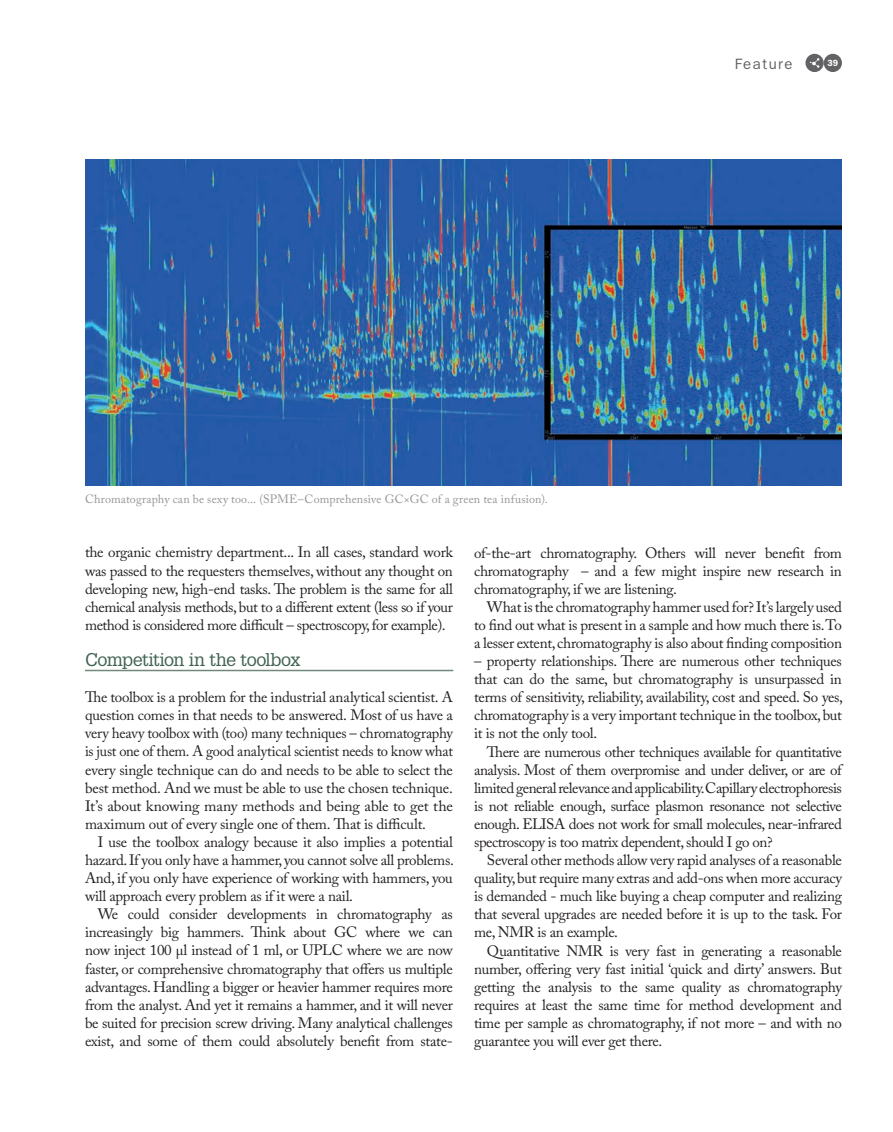
<style>
.page{position:relative;width:893px;height:1132px;background:#fff}
.page>*{position:absolute;margin:0;border:0;box-sizing:border-box;transform-origin:0 0}
.t1{font:18px "Glypha LT Std";letter-spacing:-.025em;color:#406251}
.t2{font:15px/18px "Adobe Caslon Pro";letter-spacing:-.02em;color:#231f20;text-align:justify}
.t3{font:15px "ITC Franklin Gothic Std";letter-spacing:.1em;color:#636366}
.t4{font:12px "Adobe Caslon Pro";letter-spacing:.01em;color:#939598}
.t5{font:600 9px "ITC Franklin Gothic Std";color:#fff}
</style>
<div class="page">
<hr style="left:85px;top:669px;width:368px;height:2px;background:#73887c">
<div style="left:824px;top:54px;width:18px;height:18px;background:#636366;border-radius:50%"></div>
<svg style="left:805px;top:54px;width:19px;height:18px"></svg>
<svg style="left:810px;top:58px;width:9px;height:10px"></svg>
<img style="left:85px;top:159px;width:757px;height:326px">
<p class="t4" style="left:85px;top:492px;width:464px">Chromatography can be sexy too... (SPME–Comprehensive GC×GC of a green tea infusion).</p>
<p class="t3" style="left:735px;top:56px;width:59px">Feature</p>
<p class="t5" style="left:827px;top:58px;width:12px">39</p>
<p class="t2" style="left:85px;top:543px;width:369px">the organic chemistry department... In all cases, standard work was passed to the requesters themselves, without any thought on developing new, high-end tasks. The problem is the same for all chemical analysis methods, but to a different extent (less so if your method is considered more difficult – spectroscopy, for example).</p>
<p class="t1" style="left:85px;top:648px;width:217px">Competition in the toolbox</p>
<p class="t2" style="left:85px;top:687px;width:369px">The toolbox is a problem for the industrial analytical scientist. A question comes in that needs to be answered. Most of us have a very heavy toolbox with (too) many techniques – chromatography is just one of them. A good analytical scientist needs to know what every single technique can do and needs to be able to select the best method. And we must be able to use the chosen technique.<br>It’s about knowing many methods and being able to get the maximum out of every single one of them. That is difficult.</p>
<p class="t2" style="left:85px;top:832px;width:370px;text-indent:13px">I use the toolbox analogy because it also implies a potential hazard. If you only have a hammer, you cannot solve all problems.<br>And, if you only have experience of working with hammers, you will approach every problem as if it were a nail.</p>
<p class="t2" style="left:85px;top:904px;width:369px;text-indent:13px">We could consider developments in chromatography as increasingly big hammers. Think about GC where we can now inject 100 µl instead of 1 ml, or UPLC where we are now faster, or comprehensive chromatography that offers us multiple advantages. Handling a bigger or heavier hammer requires more from the analyst. And yet it remains a hammer, and it will never be suited for precision screw driving. Many analytical challenges exist, and some of them could absolutely benefit from state-</p>
<p class="t2" style="left:474px;top:543px;width:369px">of-the-art chromatography. Others will never benefit from chromatography – and a few might inspire new research in chromatography, if we are listening.</p>
<p class="t2" style="left:474px;top:597px;width:369px;text-indent:13px">What is the chromatography hammer used for? It’s largely used to find out what is present in a sample and how much there is. To a lesser extent, chromatography is also about finding composition</p>
<p class="t2" style="left:474px;top:651px;width:370px">– property relationships. There are numerous other techniques that can do the same, but chromatography is unsurpassed in terms of sensitivity, reliability, availability, cost and speed. So yes, chromatography is a very important technique in the toolbox, but it is not the only tool.</p>
<p class="t2" style="left:474px;top:742px;width:369px;text-indent:13px">There are numerous other techniques available for quantitative analysis. Most of them overpromise and under deliver, or are of limited general relevance and applicability.Capillary electrophoresis is not reliable enough, surface plasmon resonance not selective enough. ELISA does not work for small molecules, near-infrared spectroscopy is too matrix dependent, should I go on?</p>
<p class="t2" style="left:474px;top:850px;width:369px;text-indent:13px">Several other methods allow very rapid analyses of a reasonable quality, but require many extras and add-ons when more accuracy is demanded - much like buying a cheap computer and realizing that several upgrades are needed before it is up to the task. For me, NMR is an example.</p>
<p class="t2" style="left:474px;top:941px;width:369px;text-indent:13px">Quantitative NMR is very fast in generating a reasonable number, offering very fast initial ‘quick and dirty’ answers. But getting the analysis to the same quality as chromatography requires at least the same time for method development and time per sample as chromatography, if not more – and with no guarantee you will ever get there.</p>
</div>
